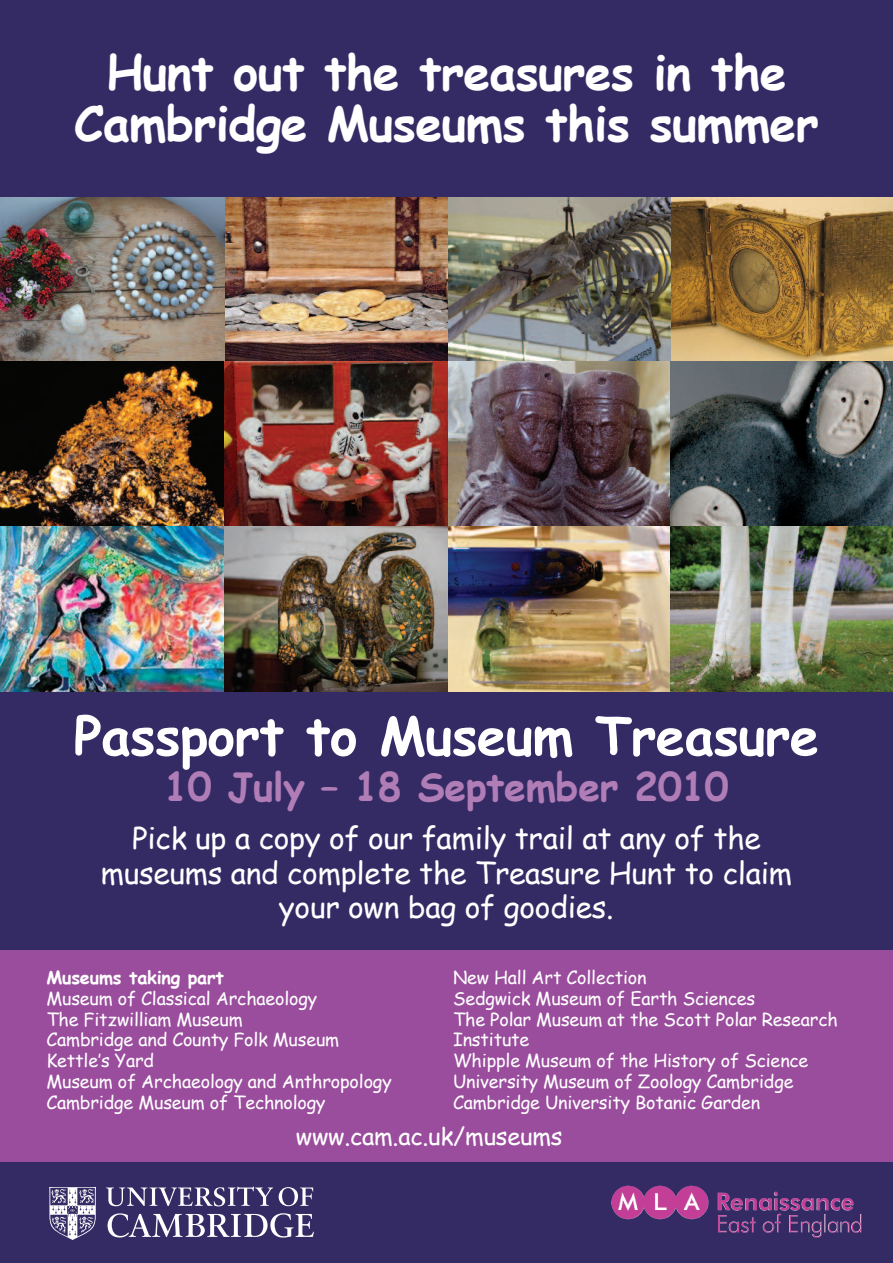
<style>
.page{position:relative;width:893px;height:1263px;background:#fff}
.page>*{position:absolute;margin:0;border:0;box-sizing:border-box;transform-origin:0 0}
.t1{font:700 52.5px "Comic Sans MS";letter-spacing:-.01em;color:#fff}
.t2{font:700 48px/51px "Comic Sans MS";letter-spacing:-.015em;color:#fff;text-align:center}
.t3{font:700 39px "Comic Sans MS";letter-spacing:-.01em;color:#b17db6}
.t4{font:30px/34.5px "Comic Sans MS";letter-spacing:-.01em;color:#fff;text-align:center}
.t5{font:24px "Comic Sans MS";letter-spacing:-.01em;color:#fff}
.t6{font:18px/20.9px "Comic Sans MS";letter-spacing:-.01em;color:#fff}
.t7{font:700 18px "Comic Sans MS";letter-spacing:-.01em;color:#fff}
</style>
<div class="page">
<div style="left:0;top:690px;width:893px;height:265px;background:#342b65"></div>
<div style="left:0;top:950px;width:893px;height:230px;background:#9a4c9d"></div>
<div style="left:0;top:1162px;width:893px;height:101px;background:#342b65"></div>
<div style="left:0;top:0;width:893px;height:201px;background:#342b65"></div>
<img style="left:225px;top:198px;width:224px;height:164px">
<img style="left:0;top:198px;width:225px;height:328px">
<img style="left:449px;top:198px;width:444px;height:494px">
<svg style="left:49px;top:1187px;width:47px;height:53px"></svg>
<svg style="left:279px;top:1187px;width:34px;height:19px"></svg>
<svg style="left:108px;top:1213px;width:206px;height:24px"></svg>
<svg style="left:106px;top:1186px;width:167px;height:20px"></svg>
<img style="left:644px;top:1185px;width:65px;height:34px">
<img style="left:217px;top:362px;width:238px;height:330px">
<img style="left:0;top:526px;width:223px;height:166px">
<h2 class="t2" style="left:74px;top:45px;width:746px">Hunt out the treasures in the<br>Cambridge Museums this summer</h2>
<h1 class="t1" style="left:74px;top:697px;width:747px">Passport to Museum Treasure</h1>
<h3 class="t3" style="left:164px;top:758px;width:566px">10 July – 18 September 2010</h3>
<h3 class="t4" style="left:101px;top:820px;width:693px">Pick up a copy of our family trail at any of the museums and complete the Treasure Hunt to claim your own bag of goodies.</h3>
<p class="t6" style="left:453px;top:966px;width:386px">New Hall Art Collection<br>Sedgwick Museum of Earth Sciences<br>The Polar Museum at the Scott Polar Research<br>Institute<br>Whipple Museum of the History of Science<br>University Museum of Zoology Cambridge<br>Cambridge University Botanic Garden</p>
<h3 class="t5" style="left:296px;top:1118px;width:268px">www.cam.ac.uk/museums</h3>
<p class="t7" style="left:46px;top:964px;width:179px">Museums taking part</p>
<p class="t6" style="left:46px;top:987px;width:347px">Museum of Classical Archaeology<br>The Fitzwilliam Museum<br>Cambridge and County Folk Museum<br>Kettle’s Yard<br>Museum of Archaeology and Anthropology<br>Cambridge Museum of Technology</p>
</div>
